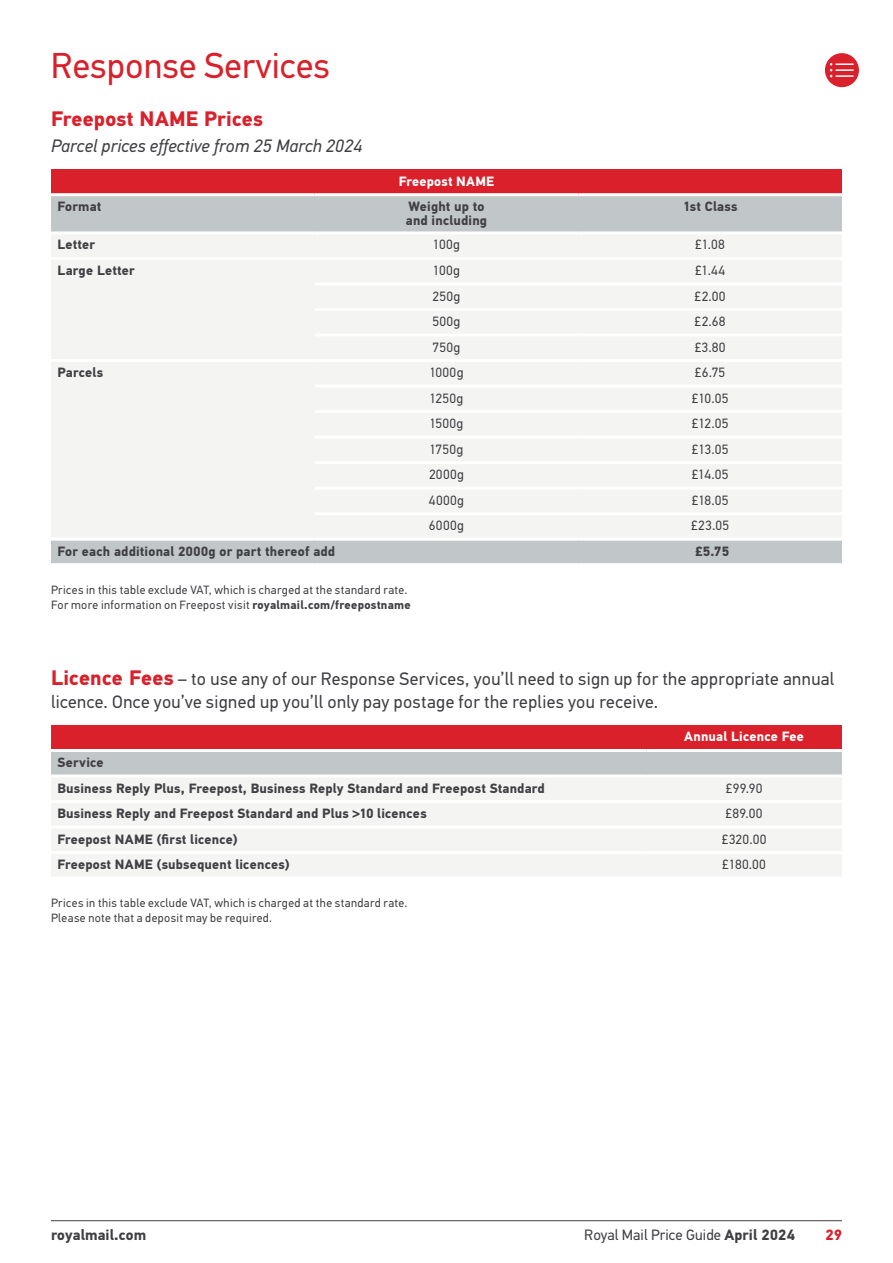
<style>
.page{position:relative;width:893px;height:1263px;background:#fff}
.page>*{position:absolute;margin:0;border:0;box-sizing:border-box;transform-origin:0 0}
.t1{font:36px "PFDIN Text Std";letter-spacing:.005em;color:#da202a}
.t2{font:700 21px "PFDIN Text Std";letter-spacing:.005em;color:#da202a}
.t3{font:18px/22.5px "PFDIN Text Std";letter-spacing:.02em;color:#404044}
.t4{font:italic 18px "PFDIN Text Std";letter-spacing:.005em;color:#404044}
.t5{font:15px "PFDIN Text Std";letter-spacing:.005em;color:#404044}
.t6{font:700 15px "PFDIN Text Std";letter-spacing:.01em;color:#404044}
.t7{font:700 15px "PFDIN Text Std";color:#da202a}
.t8{font:700 13.5px/13.5px "PFDIN Text Std";letter-spacing:.015em;color:#404044}
.t9{font:13.5px "PFDIN Text Std";letter-spacing:.02em;color:#404044}
.t10{font:700 13.5px "PFDIN Text Std";letter-spacing:.015em;color:#fff}
.t11{font:12px/15px "PFDIN Text Std";letter-spacing:.03em;color:#404044}
.s1{font-weight:700}
.s2{font-weight:700;font-size:21px;color:#da202a}
</style>
<div class="page">
<hr style="left:51px;top:1220px;width:791px;height:1px;background:#404044">
<div style="left:825px;top:53px;width:34px;height:34px;background:#da202a;border-radius:50%"></div>
<svg style="left:830px;top:63px;width:23px;height:14px"></svg>
<div style="left:51px;top:169px;width:791px;height:26px;background:#da202a"></div>
<div style="left:51px;top:196px;width:791px;height:367px;background:#c1c6c8"></div>
<div style="left:51px;top:234px;width:791px;height:304px;background:#f4f4f3"></div>
<hr style="left:51px;top:257px;width:264px;height:3px;background:#fff">
<hr style="left:315px;top:257px;width:263px;height:3px;background:#fff">
<hr style="left:315px;top:282px;width:263px;height:3px;background:#fff">
<hr style="left:315px;top:308px;width:263px;height:3px;background:#fff">
<hr style="left:315px;top:333px;width:263px;height:3px;background:#fff">
<hr style="left:315px;top:359px;width:263px;height:3px;background:#fff">
<hr style="left:315px;top:385px;width:263px;height:3px;background:#fff">
<hr style="left:315px;top:410px;width:263px;height:3px;background:#fff">
<hr style="left:315px;top:436px;width:263px;height:3px;background:#fff">
<hr style="left:315px;top:461px;width:263px;height:3px;background:#fff">
<hr style="left:315px;top:487px;width:263px;height:3px;background:#fff">
<hr style="left:578px;top:257px;width:264px;height:3px;background:#fff">
<hr style="left:578px;top:282px;width:264px;height:3px;background:#fff">
<hr style="left:578px;top:308px;width:264px;height:3px;background:#fff">
<hr style="left:578px;top:333px;width:264px;height:3px;background:#fff">
<hr style="left:578px;top:359px;width:264px;height:3px;background:#fff">
<hr style="left:578px;top:385px;width:264px;height:3px;background:#fff">
<hr style="left:578px;top:410px;width:264px;height:3px;background:#fff">
<hr style="left:578px;top:436px;width:264px;height:3px;background:#fff">
<hr style="left:578px;top:461px;width:264px;height:3px;background:#fff">
<hr style="left:578px;top:487px;width:264px;height:3px;background:#fff">
<hr style="left:51px;top:359px;width:264px;height:3px;background:#fff">
<hr style="left:51px;top:193px;width:264px;height:3px;background:#fff">
<hr style="left:315px;top:193px;width:263px;height:3px;background:#fff">
<hr style="left:578px;top:193px;width:264px;height:3px;background:#fff">
<hr style="left:51px;top:231px;width:264px;height:3px;background:#fff">
<hr style="left:315px;top:512px;width:263px;height:3px;background:#fff">
<hr style="left:578px;top:512px;width:264px;height:3px;background:#fff">
<hr style="left:51px;top:538px;width:264px;height:3px;background:#fff">
<hr style="left:315px;top:231px;width:263px;height:3px;background:#fff">
<hr style="left:578px;top:231px;width:264px;height:3px;background:#fff">
<hr style="left:315px;top:538px;width:263px;height:3px;background:#fff">
<hr style="left:578px;top:538px;width:264px;height:3px;background:#fff">
<svg style="left:51px;top:725px;width:791px;height:49px;background:#ce6f75"></svg>
<div style="left:51px;top:778px;width:791px;height:98px;background:#f4f4f3"></div>
<hr style="left:51px;top:800px;width:595px;height:3px;background:#fff">
<hr style="left:51px;top:825px;width:595px;height:3px;background:#fff">
<hr style="left:51px;top:851px;width:595px;height:3px;background:#fff">
<hr style="left:646px;top:800px;width:196px;height:3px;background:#fff">
<hr style="left:646px;top:825px;width:196px;height:3px;background:#fff">
<hr style="left:646px;top:851px;width:196px;height:3px;background:#fff">
<hr style="left:51px;top:749px;width:595px;height:3px;background:#fff">
<hr style="left:646px;top:749px;width:196px;height:3px;background:#fff">
<h1 class="t1" style="left:51px;top:44px;width:281px">Response Services</h1>
<h2 class="t2" style="left:51px;top:106px;width:213px">Freepost NAME Prices</h2>
<h3 class="t4" style="left:51px;top:135px;width:313px">Parcel prices effective from 25 March 2024</h3>
<p class="t10" style="left:399px;top:173px;width:97px">Freepost NAME</p>
<p class="t8" style="left:57px;top:200px;width:45px">Format</p>
<p class="t8" style="left:406px;top:200px;width:83px">Weight up to and including</p>
<p class="t8" style="left:683px;top:200px;width:56px">1st Class</p>
<p class="t8" style="left:57px;top:238px;width:39px">Letter</p>
<p class="t9" style="left:433px;top:237px;width:29px">100g</p>
<p class="t9" style="left:695px;top:237px;width:31px">£1.08</p>
<p class="t8" style="left:57px;top:264px;width:79px">Large Letter</p>
<p class="t9" style="left:433px;top:262px;width:29px">100g</p>
<p class="t9" style="left:695px;top:262px;width:32px">£1.44</p>
<p class="t9" style="left:433px;top:288px;width:29px">250g</p>
<p class="t9" style="left:695px;top:288px;width:33px">£2.00</p>
<p class="t9" style="left:432px;top:313px;width:29px">500g</p>
<p class="t9" style="left:695px;top:313px;width:33px">£2.68</p>
<p class="t9" style="left:433px;top:339px;width:29px">750g</p>
<p class="t9" style="left:695px;top:339px;width:32px">£3.80</p>
<p class="t8" style="left:57px;top:366px;width:47px">Parcels</p>
<p class="t9" style="left:429px;top:364px;width:36px">1000g</p>
<p class="t9" style="left:695px;top:364px;width:32px">£6.75</p>
<p class="t9" style="left:430px;top:390px;width:35px">1250g</p>
<p class="t9" style="left:692px;top:390px;width:38px">£10.05</p>
<p class="t9" style="left:429px;top:415px;width:36px">1500g</p>
<p class="t9" style="left:692px;top:415px;width:38px">£12.05</p>
<p class="t9" style="left:430px;top:441px;width:35px">1750g</p>
<p class="t9" style="left:692px;top:441px;width:38px">£13.05</p>
<p class="t9" style="left:429px;top:466px;width:37px">2000g</p>
<p class="t9" style="left:692px;top:466px;width:38px">£14.05</p>
<p class="t9" style="left:429px;top:492px;width:37px">4000g</p>
<p class="t9" style="left:692px;top:492px;width:38px">£18.05</p>
<p class="t9" style="left:429px;top:518px;width:37px">6000g</p>
<p class="t9" style="left:691px;top:518px;width:39px">£23.05</p>
<p class="t8" style="left:57px;top:545px;width:279px">For each additional 2000g or part thereof add</p>
<p class="t8" style="left:695px;top:545px;width:35px">£5.75</p>
<p class="t11" style="left:51px;top:582px;width:361px">Prices in this table exclude VAT, which is charged at the standard rate.<br>For more information on Freepost visit <span class="s1">royalmail.com/freepostname</span></p>
<h3 class="t3" style="left:51px;top:668px;width:785px"><span class="s2">Licence Fees</span> – to use any of our Response Services, you’ll need to sign up for the appropriate annual licence. Once you’ve signed up you’ll only pay postage for the replies you receive.</h3>
<p class="t10" style="left:684px;top:729px;width:121px">Annual Licence Fee</p>
<p class="t8" style="left:57px;top:750px;width:489px;line-height:25.5px">Service<br>Business Reply Plus, Freepost, Business Reply Standard and Freepost Standard</p>
<p class="t9" style="left:726px;top:780px;width:38px">£99.90</p>
<p class="t8" style="left:57px;top:807px;width:371px">Business Reply and Freepost Standard and Plus &gt;10 licences</p>
<p class="t9" style="left:726px;top:805px;width:39px">£89.00</p>
<p class="t8" style="left:57px;top:832px;width:182px">Freepost NAME (first licence)</p>
<p class="t9" style="left:722px;top:831px;width:46px">£320.00</p>
<p class="t8" style="left:57px;top:858px;width:233px">Freepost NAME (subsequent licences)</p>
<p class="t9" style="left:722px;top:856px;width:45px">£180.00</p>
<p class="t11" style="left:51px;top:896px;width:358px">Prices in this table exclude VAT, which is charged at the standard rate.<br>Please note that a deposit may be required.</p>
<p class="t6" style="left:51px;top:1226px;width:97px">royalmail.com</p>
<p class="t5" style="left:584px;top:1226px;width:212px">Royal Mail Price Guide <span class="s1">April 2024</span></p>
<p class="t7" style="left:825px;top:1226px;width:18px">29</p>
</div>
